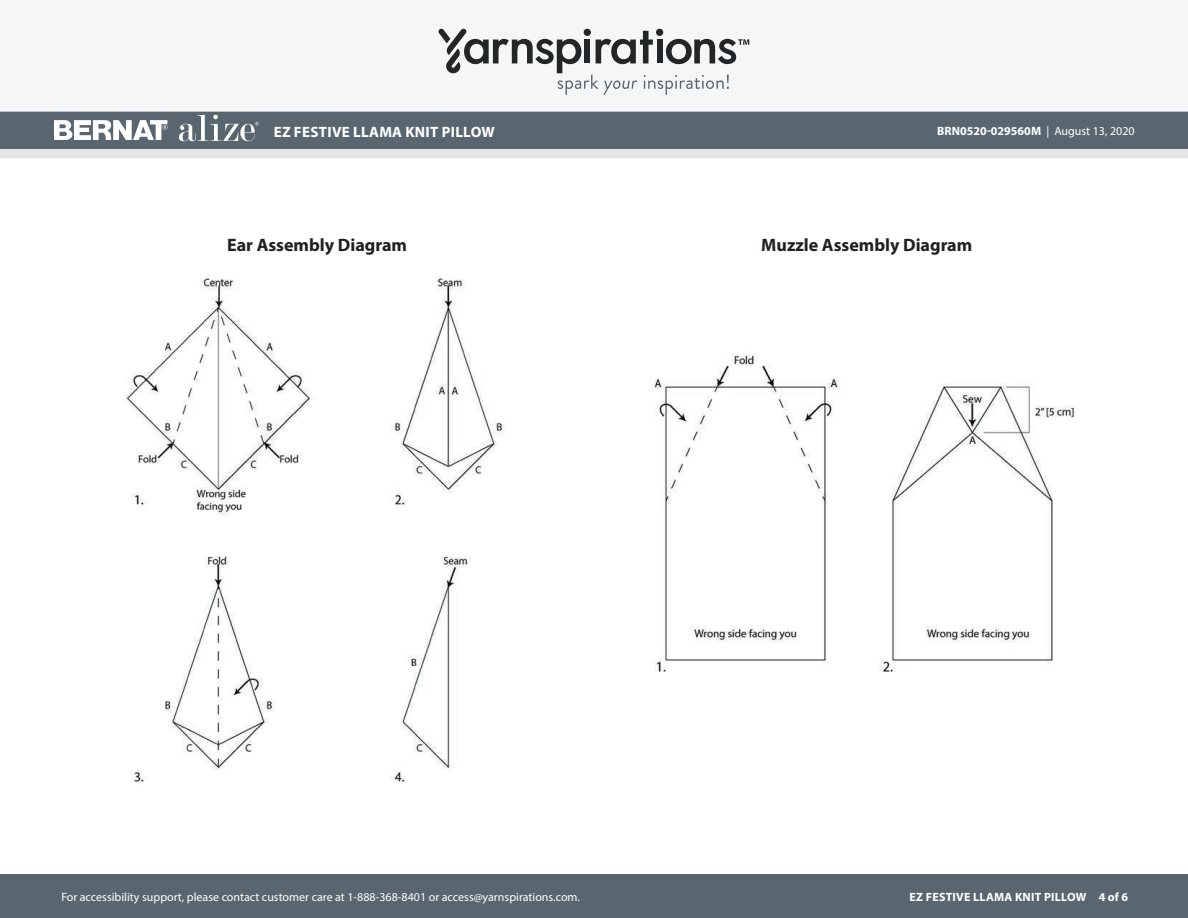
<style>
.page{position:relative;width:1188px;height:918px;background:#fff}
.page>*{position:absolute;margin:0;border:0;box-sizing:border-box;transform-origin:0 0}
.t1{font:700 18px "Myriad Pro";color:#231f20}
.t2{font:700 15px "Myriad Pro";letter-spacing:.02em;color:#fff}
.t3{font:12px "Myriad Pro";color:#fff}
.t4{font:700 12px "Myriad Pro";color:#fff}
.t5{font:700 12px "Myriad Pro";letter-spacing:.02em;color:#fff}
.s1{font-weight:400}
</style>
<div class="page">
<div style="left:0;top:875px;width:1188px;height:43px;background:#596670"></div>
<div style="left:0;top:149px;width:1188px;height:9px;background:#e4e4e4"></div>
<div style="left:0;top:111px;width:1188px;height:38px;background:#596670"></div>
<div style="left:0;top:0;width:1188px;height:112px;background:#f4f6f7"></div>
<svg style="left:438px;top:29px;width:311px;height:66px"></svg>
<svg style="left:54px;top:120px;width:113px;height:20px"></svg>
<svg style="left:179px;top:115px;width:80px;height:26px"></svg>
<img style="left:125px;top:278px;width:380px;height:504px">
<img style="left:654px;top:354px;width:422px;height:318px">
<p class="t2" style="left:274px;top:122px;width:223px">EZ FESTIVE LLAMA KNIT PILLOW</p>
<p class="t4" style="left:937px;top:123px;width:199px">BRN0520-029560M <span class="s1">| August 13, 2020</span></p>
<h1 class="t1" style="left:227px;top:233px;width:181px">Ear Assembly Diagram</h1>
<h1 class="t1" style="left:761px;top:233px;width:213px">Muzzle Assembly Diagram</h1>
<p class="t3" style="left:61px;top:889px;width:520px">For accessibility support, please contact customer care at 1-888-368-8401 or access@yarnspirations.com.</p>
<p class="t5" style="left:910px;top:889px;width:220px">EZ FESTIVE LLAMA KNIT PILLOW 4 of 6</p>
</div>
